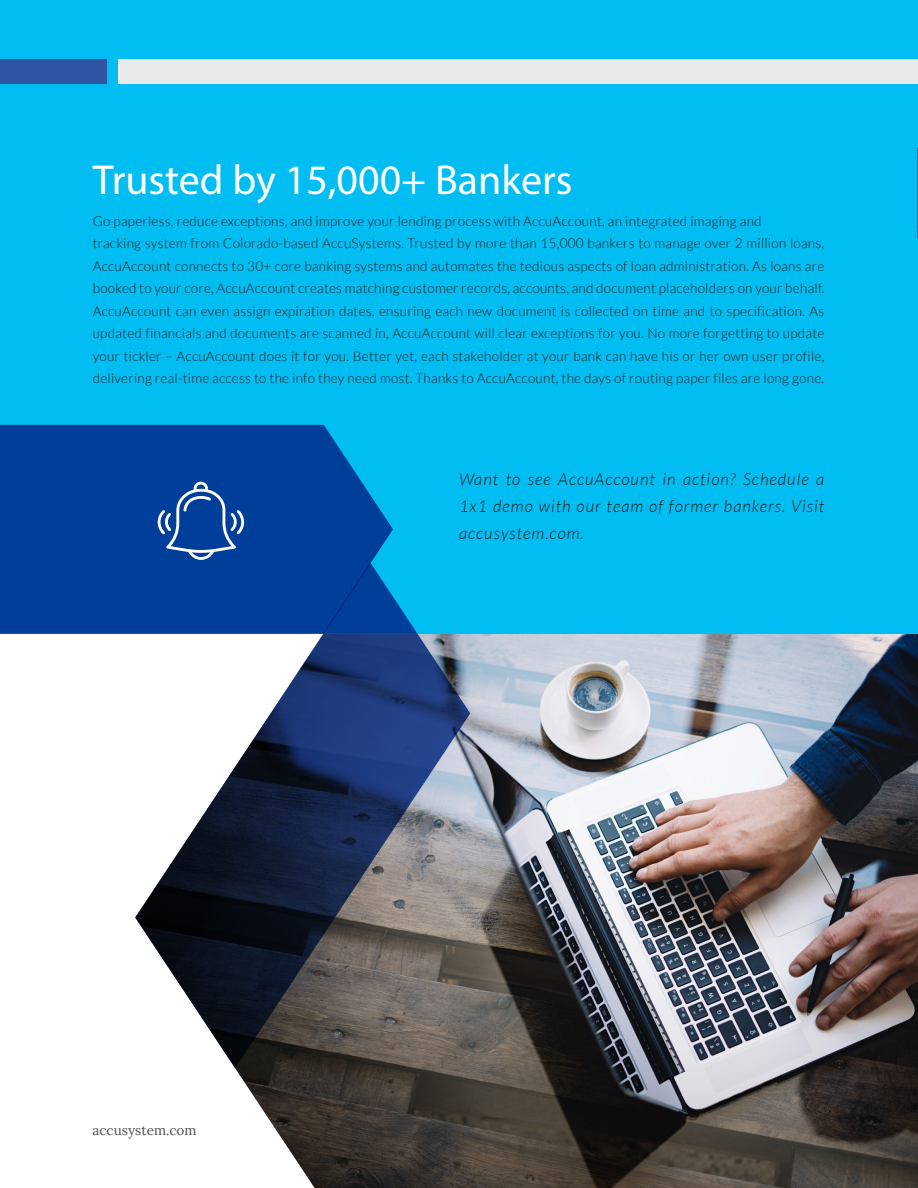
<style>
.page{position:relative;width:918px;height:1188px;background:#fff}
.page>*{position:absolute;margin:0;border:0;box-sizing:border-box;transform-origin:0 0}
.t1{font:42px "Myriad Pro";color:#fff}
.t2{font:italic 300 16.5px/27px "Lato";letter-spacing:.06em;color:#231f20;text-align:justify}
.t3{font:300 13.5px/22.5px "Lato";letter-spacing:.02em;color:#231f20}
.t4{font:13.5px "Lora";color:#4b4c4d}
</style>
<div class="page">
<img style="left:235px;top:634px;width:683px;height:554px">
<div style="left:0;top:0;width:918px;height:634px;background:#01bdf2"></div>
<svg style="left:135px;top:634px;width:335px;height:434px"></svg>
<div style="left:0;top:425px;width:393px;height:209px;background:#003e9b"></div>
<svg style="left:323px;top:563px;width:95px;height:71px"></svg>
<svg style="left:158px;top:482px;width:86px;height:78px;background:#295dab"></svg>
<hr style="left:917px;top:147px;width:1px;height:91px;background:#2f54a4">
<div style="left:0;top:59px;width:107px;height:25px;background:#2f54a4"></div>
<div style="left:118px;top:59px;width:800px;height:25px;background:#e9eaeb"></div>
<h1 class="t1" style="left:93px;top:154px;width:481px">Trusted by 15,000+ Bankers</h1>
<p class="t3" style="left:93px;top:209px;width:733px">Go paperless, reduce exceptions, and improve your lending process with AccuAccount, an integrated imaging and<br>tracking system from Colorado-based AccuSystems. Trusted by more than 15,000 bankers to manage over 2 million loans, AccuAccount connects to 30+ core banking systems and automates the tedious aspects of loan administration. As loans are booked to your core, AccuAccount creates matching customer records, accounts, and document placeholders on your behalf.<br>AccuAccount can even assign expiration dates, ensuring each new document is collected on time and to specification. As updated financials and documents are scanned in, AccuAccount will clear exceptions for you. No more forgetting to update your tickler – AccuAccount does it for you. Better yet, each stakeholder at your bank can have his or her own user profile, delivering real-time access to the info they need most. Thanks to AccuAccount, the days of routing paper files are long gone.</p>
<p class="t4" style="left:93px;top:1120px;width:105px">accusystem.com</p>
<p class="t2" style="left:459px;top:466px;width:367px">Want to see AccuAccount in action? Schedule a 1x1 demo with our team of former bankers. Visit accusystem.com.</p>
</div>
